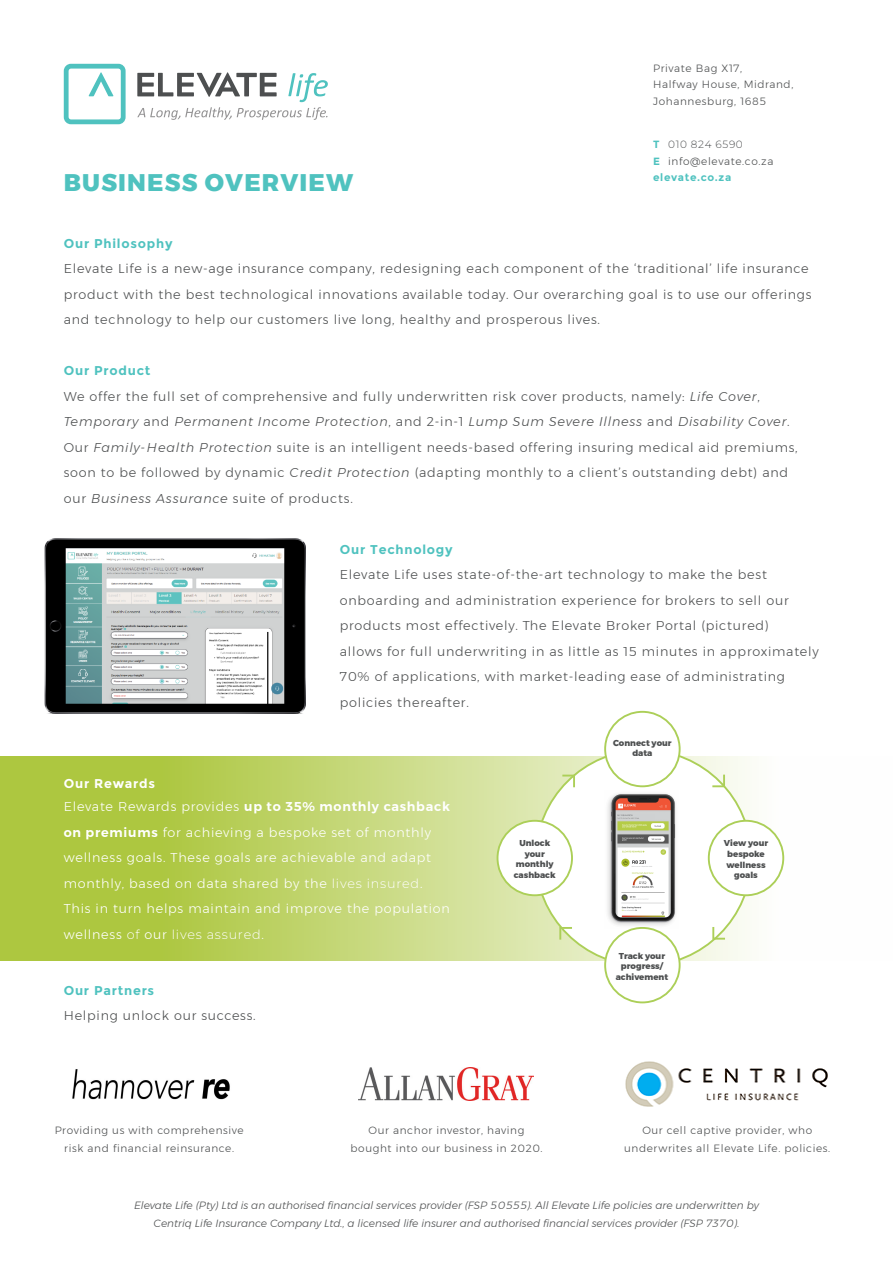
<style>
.page{position:relative;width:893px;height:1263px;background:#fff}
.page>*{position:absolute;margin:0;border:0;box-sizing:border-box;transform-origin:0 0}
.t1{font:800 24px "Montserrat";letter-spacing:.05em;color:#4fc2bf}
.t2{font:300 12.75px/25.5px "Montserrat";letter-spacing:.06em;color:#4d4f50}
.t3{font:300 12.75px/25.5px "Montserrat";letter-spacing:.06em;color:#fff}
.t4{font:700 12.75px "Montserrat";letter-spacing:.06em;color:#4fc2bf}
.t5{font:300 10.5px/16.5px "Montserrat";letter-spacing:.06em;color:#4d4f50;text-align:center}
.t6{font:italic 300 10.5px/17.7px "Montserrat";color:#4d4f50;text-align:center}
.t7{font:800 8.55px/10.6px "Montserrat";color:#4d4f50;text-align:center}
.s1{font-weight:700;color:#4fc2bf}
.s2{font-style:italic}
.s3{font-weight:700}
.s4{font-weight:600}
</style>
<div class="page">
<svg style="left:0;top:756px;width:785px;height:205px;background:#c2d573"></svg>
<svg style="left:89px;top:72px;width:24px;height:24px"></svg>
<div style="left:64px;top:64px;width:62px;height:60px;border:5px solid #4fc2bf;border-radius:5px"></div>
<svg style="left:137px;top:72px;width:191px;height:48px"></svg>
<div style="left:536px;top:750px;width:215px;height:216px;background:#fff;border-radius:50%"></div>
<div style="left:605px;top:928px;width:75px;height:74px;background:#fff;border-radius:50%"></div>
<div style="left:604px;top:927px;width:77px;height:76px;border:2px solid #accf58;border-radius:50%"></div>
<div style="left:604px;top:711px;width:77px;height:76px;border:2px solid #accf58;border-radius:50%"></div>
<div style="left:709px;top:821px;width:74px;height:74px;background:#fff;border-radius:50%"></div>
<div style="left:708px;top:820px;width:76px;height:76px;border:2px solid #accf58;border-radius:50%"></div>
<div style="left:497px;top:821px;width:75px;height:74px;background:#fff;border-radius:50%"></div>
<div style="left:497px;top:820px;width:76px;height:76px;border:2px solid #accf58;border-radius:50%"></div>
<svg style="left:710px;top:773px;width:16px;height:15px"></svg>
<svg style="left:560px;top:774px;width:16px;height:15px"></svg>
<svg style="left:712px;top:925px;width:15px;height:15px"></svg>
<svg style="left:558px;top:926px;width:16px;height:15px"></svg>
<img style="left:607px;top:793px;width:69px;height:135px">
<img style="left:626px;top:1061px;width:201px;height:46px">
<img style="left:359px;top:1068px;width:174px;height:32px">
<img style="left:72px;top:1069px;width:158px;height:31px">
<img style="left:45px;top:538px;width:260px;height:175px">
<h1 class="t1" style="left:64px;top:163px;width:291px">BUSINESS OVERVIEW</h1>
<p class="t5" style="left:653px;top:60px;width:142px;text-align:left">Private Bag X17,<br>Halfway House, Midrand,<br>Johannesburg, 1685</p>
<p class="t5" style="left:653px;top:136px;width:122px;text-align:left"><span class="s1">T</span> 010 824 6590<br><span class="s1">E</span> info@elevate.co.za <span class="s1">elevate.co.za</span></p>
<p class="t4" style="left:64px;top:236px;width:110px">Our Philosophy</p>
<p class="t2" style="left:64px;top:256px;width:749px">Elevate Life is a new-age insurance company, redesigning each component of the ‘traditional’ life insurance product with the best technological innovations available today. Our overarching goal is to use our offerings and technology to help our customers live long, healthy and prosperous lives.</p>
<p class="t2" style="left:64px;top:358px;width:735px"><span class="s1">Our Product<br></span>We offer the full set of comprehensive and fully underwritten risk cover products, namely: <span class="s2">Life Cover</span>, <span class="s2">Temporary</span> and <span class="s2">Permanent Income Protection</span>, and 2-in-1 <span class="s2">Lump Sum Severe Illness</span> and <span class="s2">Disability Cover</span>.<br>Our <span class="s2">Family-Health Protection</span> suite is an intelligent needs-based offering insuring medical aid premiums, soon to be followed by dynamic <span class="s2">Credit Protection</span> (adapting monthly to a client’s outstanding debt) and our <span class="s2">Business Assurance</span> suite of products.</p>
<p class="t4" style="left:340px;top:542px;width:114px">Our Technology</p>
<p class="t2" style="left:340px;top:562px;width:480px">Elevate Life uses state-of-the-art technology to make the best onboarding and administration experience for brokers to sell our products most effectively. The Elevate Broker Portal (pictured)<br>allows for full underwriting in as little as 15 minutes in approximately 70% of applications, with market-leading ease of administrating policies thereafter.</p>
<p class="t3" style="left:64px;top:772px;width:388px;line-height:22.6px"><span class="s3">Our Rewards<br></span>Elevate Rewards provides <span class="s4">up to 35% monthly cashback</span></p>
<p class="t3" style="left:64px;top:819px;width:388px"><span class="s4">on premiums</span> for achieving a bespoke set of monthly wellness goals. These goals are achievable and adapt monthly, based on data shared by the lives insured.<br>This in turn helps maintain and improve the population wellness of our lives assured.</p>
<p class="t4" style="left:64px;top:983px;width:92px">Our Partners</p>
<p class="t2" style="left:64px;top:1003px;width:193px">Helping unlock our success.</p>
<p class="t7" style="left:514px;top:838px;width:43px">Unlock your monthly cashback</p>
<p class="t7" style="left:613px;top:737px;width:60px">Connect your data</p>
<p class="t7" style="left:616px;top:950px;width:54px">Track your progress/ achivement</p>
<p class="t7" style="left:724px;top:838px;width:46px">View your bespoke wellness goals</p>
<p class="t5" style="left:55px;top:1121px;width:191px;line-height:18px">Providing us with comprehensive risk and financial reinsurance.</p>
<p class="t5" style="left:350px;top:1121px;width:193px;line-height:18px">Our anchor investor, having bought into our business in 2020.</p>
<p class="t5" style="left:624px;top:1121px;width:208px;line-height:18px">Our cell captive provider, who underwrites all Elevate Life. policies.</p>
<p class="t6" style="left:134px;top:1196px;width:626px">Elevate Life (Pty) Ltd is an authorised financial services provider (FSP 50555). All Elevate Life policies are underwritten by<br>Centriq Life Insurance Company Ltd., a licensed life insurer and authorised financial services provider (FSP 7370).</p>
</div>
